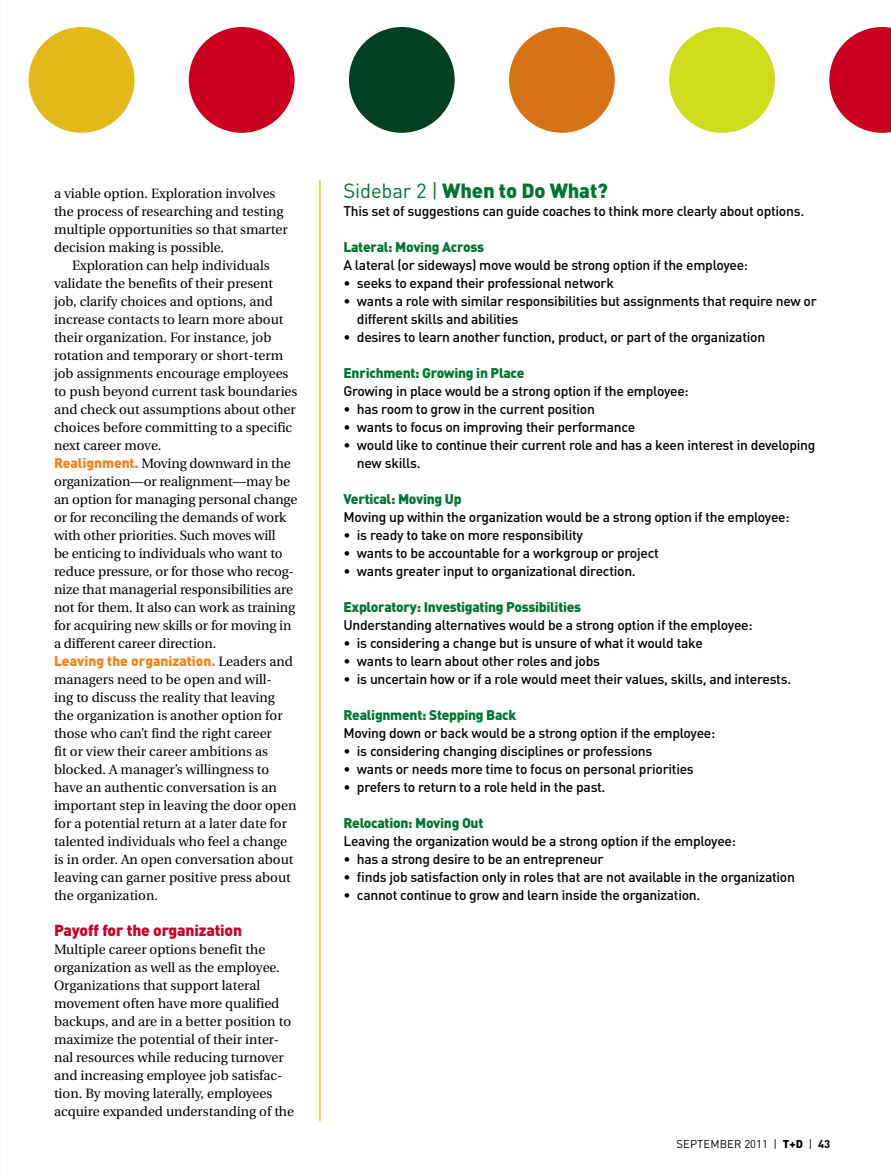
<style>
.page{position:relative;width:891px;height:1175px;background:#fff}
.page>*{position:absolute;margin:0;border:0;box-sizing:border-box;transform-origin:0 0}
.t1{font:900 20.25px "DINOT";letter-spacing:-.01em;color:#007530}
.t2{font:900 15.75px "DINOT";letter-spacing:-.01em;color:#cb0020}
.t3{font:500 13.8px/18px "DINOT";letter-spacing:-.02em;color:#000}
.t4{font:900 13.8px "DINOT";letter-spacing:-.02em;color:#007530}
.t5{font:900 13.8px "DINOT";color:#f38118}
.t6{font:13.5px/18px "Utopia";color:#000}
.t7{font:11.25px "DINOT";letter-spacing:.01em;color:#000}
.s1{font-family:"DINOT";font-weight:900;font-size:13.8px;color:#f38118}
.s2{font-family:"Utopia";font-weight:400;font-size:13.5px;color:#000}
.s3{font-weight:400}
.s4{font-weight:900}
.s5{font-weight:700}
</style>
<div class="page">
<hr style="left:319px;top:180px;width:2px;height:940px;background:#ffc20c">
<div style="left:29px;top:27px;width:105px;height:106px;background:#e2b919;border-radius:50%"></div>
<div style="left:189px;top:27px;width:106px;height:106px;background:#cb0020;border-radius:50%"></div>
<div style="left:349px;top:27px;width:106px;height:106px;background:#004123;border-radius:50%"></div>
<div style="left:509px;top:27px;width:106px;height:106px;background:#d77316;border-radius:50%"></div>
<div style="left:669px;top:27px;width:106px;height:106px;background:#cedc1c;border-radius:50%"></div>
<svg style="left:829px;top:27px;width:62px;height:106px"></svg>
<p class="t6" style="left:54px;top:185px;width:235px">a viable option. Exploration involves the process of researching and testing multiple opportunities so that smarter decision making is possible.</p>
<p class="t6" style="left:54px;top:257px;width:245px;text-indent:18px">Exploration can help individuals validate the benefits of their present job, clarify choices and options, and increase contacts to learn more about their organization. For instance, job rotation and temporary or short-term job assignments encourage employees to push beyond current task boundaries and check out assumptions about other choices before committing to a specific next career move.<br><span class="s1">Realignment.</span> Moving downward in the organization—or realignment—may be an option for managing personal change or for reconciling the demands of work with other priorities. Such moves will<br>be enticing to individuals who want to reduce pressure, or for those who recog&shy;nize that managerial responsibilities are not for them. It also can work as training for acquiring new skills or for moving in a different career direction.</p>
<p class="t5" style="left:54px;top:652px;width:240px">Leaving the organization. <span class="s2">Leaders and</span></p>
<p class="t6" style="left:54px;top:671px;width:244px">managers need to be open and will-<br>ing to discuss the reality that leaving the organization is another option for those who can’t find the right career<br>fit or view their career ambitions as blocked. A manager’s willingness to have an authentic conversation is an important step in leaving the door open for a potential return at a later date for talented individuals who feel a change is in order. An open conversation about leaving can garner positive press about the organization.</p>
<p class="t2" style="left:54px;top:920px;width:190px">Payoff for the organization</p>
<p class="t6" style="left:54px;top:941px;width:242px">Multiple career options benefit the organization as well as the employee.<br>Organizations that support lateral movement often have more qualified backups, and are in a better position to maximize the potential of their inter&shy;nal resources while reducing turnover and increasing employee job satisfac&shy;tion. By moving laterally, employees acquire expanded understanding of the</p>
<h1 class="t1" style="left:343px;top:176px;width:266px"><span class="s3">SIDEBAR 2 |</span> When to Do What?</h1>
<p class="t3" style="left:343px;top:201px;width:462px">This set of suggestions can guide coaches to think more clearly about options.</p>
<p class="t4" style="left:343px;top:238px;width:142px">Lateral: Moving Across</p>
<p class="t3" style="left:343px;top:255px;width:406px">A lateral (or sideways) move would be strong option if the employee:</p>
<p class="t3" style="left:343px;top:273px;width:272px">• seeks to expand their professional network</p>
<p class="t3" style="left:357px;top:291px;width:461px;text-indent:-14px">• wants a role with similar responsibilities but assignments that require new or different skills and abilities</p>
<p class="t3" style="left:343px;top:327px;width:423px">• desires to learn another function, product, or part of the organization</p>
<p class="t4" style="left:343px;top:364px;width:182px">Enrichment: Growing in Place</p>
<p class="t3" style="left:343px;top:381px;width:347px">Growing in place would be a strong option if the employee:</p>
<p class="t3" style="left:343px;top:399px;width:253px">• has room to grow in the current position</p>
<p class="t3" style="left:343px;top:417px;width:293px">• wants to focus on improving their performance</p>
<p class="t3" style="left:357px;top:435px;width:460px;text-indent:-14px">• would like to continue their current role and has a keen interest in developing new skills.</p>
<p class="t4" style="left:343px;top:490px;width:120px">Vertical: Moving Up</p>
<p class="t3" style="left:343px;top:507px;width:448px">Moving up within the organization would be a strong option if the employee:</p>
<p class="t3" style="left:343px;top:525px;width:241px">• is ready to take on more responsibility</p>
<p class="t3" style="left:343px;top:543px;width:317px">• wants to be accountable for a workgroup or project</p>
<p class="t3" style="left:343px;top:561px;width:294px">• wants greater input to organizational direction.</p>
<p class="t4" style="left:343px;top:598px;width:239px">Exploratory: Investigating Possibilities</p>
<p class="t3" style="left:343px;top:615px;width:411px">Understanding alternatives would be a strong option if the employee:</p>
<p class="t3" style="left:343px;top:633px;width:361px">• is considering a change but is unsure of what it would take</p>
<p class="t3" style="left:343px;top:651px;width:258px">• wants to learn about other roles and jobs</p>
<p class="t3" style="left:343px;top:669px;width:449px">• is uncertain how or if a role would meet their values, skills, and interests.</p>
<p class="t4" style="left:343px;top:706px;width:174px">Realignment: Stepping Back</p>
<p class="t3" style="left:343px;top:723px;width:373px">Moving down or back would be a strong option if the employee:</p>
<p class="t3" style="left:343px;top:741px;width:310px">• is considering changing disciplines or professions</p>
<p class="t3" style="left:343px;top:759px;width:352px">• wants or needs more time to focus on personal priorities</p>
<p class="t3" style="left:343px;top:777px;width:264px">• prefers to return to a role held in the past.</p>
<p class="t4" style="left:343px;top:814px;width:141px">Relocation: Moving Out</p>
<p class="t3" style="left:343px;top:831px;width:394px">Leaving the organization would be a strong option if the employee:</p>
<p class="t3" style="left:343px;top:849px;width:262px">• has a strong desire to be an entrepreneur</p>
<p class="t3" style="left:343px;top:867px;width:453px">• finds job satisfaction only in roles that are not available in the organization</p>
<p class="t3" style="left:343px;top:885px;width:358px">• cannot continue to grow and learn inside the organization.</p>
<p class="t7" style="left:676px;top:1136px;width:155px">SEPTEMBER 2011 | <span class="s4">T+D</span> | <span class="s5">43</span></p>
</div>
